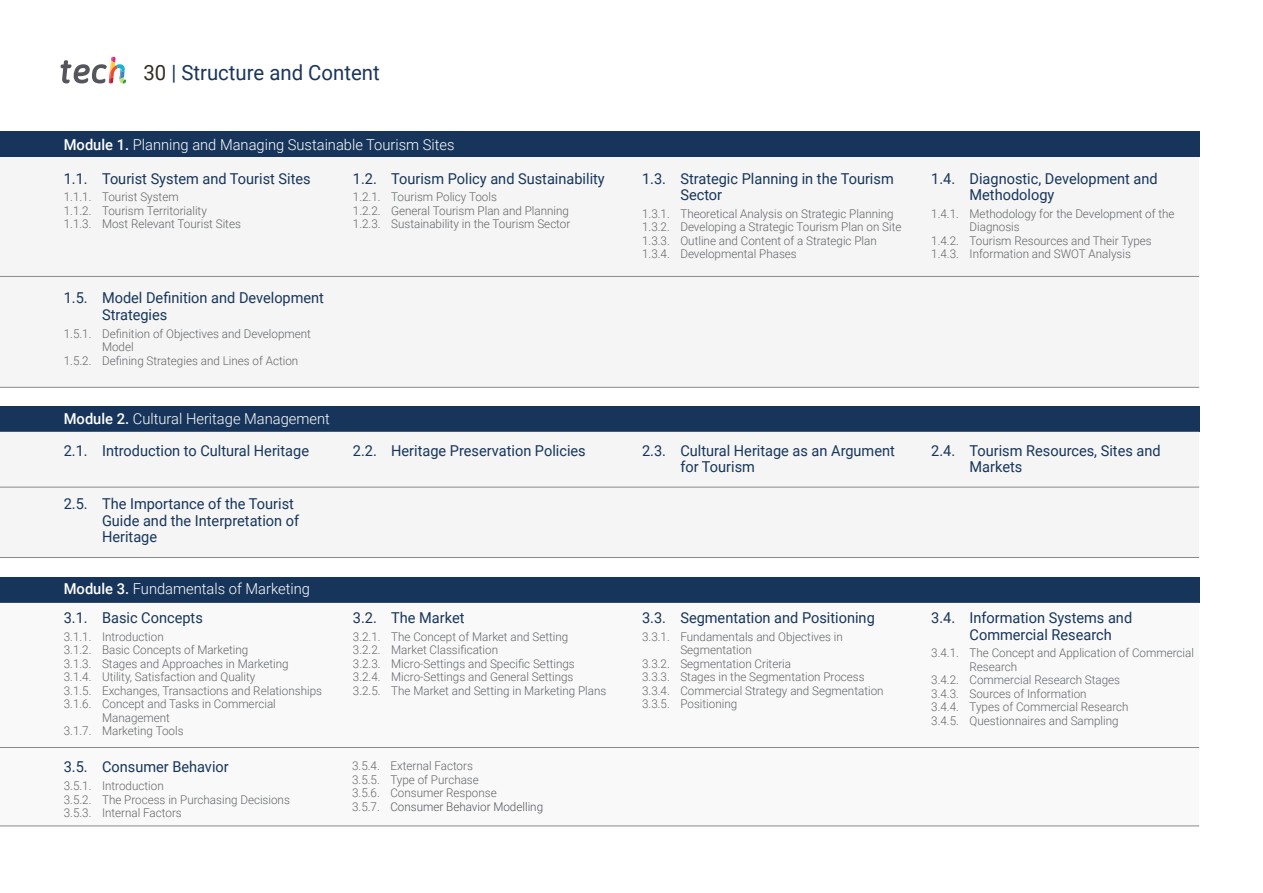
<style>
.page{position:relative;width:1263px;height:893px;background:#fff}
.page>*{position:absolute;margin:0;border:0;box-sizing:border-box;transform-origin:0 0}
.t1{font:21px "Roboto";color:#1a355c}
.t2{font:15px/16.5px "Roboto";color:#17355b}
.t3{font:300 15px/28.7px "Roboto";color:#fff}
.t4{font:300 12px/13.5px "Roboto";color:#61646a}
.s1{color:#312e20}
.s2{font-weight:500}
.s3{font-weight:400;color:#17355b}
.s4{color:#52555b}
</style>
<div class="page">
<div style="left:0;top:406px;width:1199px;height:26px;background:#17355b"></div>
<div style="left:0;top:432px;width:1199px;height:125px;background:#f4f5f4"></div>
<div style="left:0;top:156px;width:1199px;height:231px;background:#f4f5f4"></div>
<div style="left:0;top:131px;width:1199px;height:25px;background:#17355b"></div>
<hr style="left:0;top:387px;width:1199px;height:1px;background:#878a8e">
<div style="left:0;top:577px;width:1199px;height:25px;background:#17355b"></div>
<div style="left:0;top:602px;width:1199px;height:224px;background:#f8f9f8"></div>
<hr style="left:0;top:826px;width:1199px;height:1px;background:#878a8e">
<hr style="left:0;top:276px;width:1199px;height:1px;background:#878a8e">
<hr style="left:0;top:557px;width:1199px;height:1px;background:#878a8e">
<hr style="left:0;top:487px;width:1199px;height:1px;background:#878a8e">
<hr style="left:0;top:747px;width:1199px;height:1px;background:#878a8e">
<svg style="left:61px;top:57px;width:65px;height:27px"></svg>
<h1 class="t1" style="left:144px;top:57px;width:238px"><span class="s1">30</span> | Structure and Content</h1>
<p class="t3" style="left:64px;top:129px;width:392px"><span class="s2">Module 1.</span> Planning and Managing Sustainable Tourism Sites</p>
<p class="t2" style="left:64px;top:169px;width:248px">1.1. Tourist System and Tourist Sites</p>
<p class="t4" style="left:64px;top:190px;width:179px">1.1.1. Tourist System<br>1.1.2. Tourism Territoriality<br>1.1.3. Most Relevant Tourist Sites</p>
<p class="t2" style="left:102px;top:289px;width:223px;text-indent:-38px">1.5. Model Definition and Development<br>Strategies</p>
<p class="t4" style="left:64px;top:326px;width:249px">1.5.1. Definition of Objectives and Development</p>
<p class="t4" style="left:102px;top:340px;width:33px">Model</p>
<p class="t4" style="left:64px;top:353px;width:236px">1.5.2. Defining Strategies and Lines of Action</p>
<p class="t3" style="left:64px;top:403px;width:268px"><span class="s2">Module 2.</span> Cultural Heritage Management</p>
<p class="t2" style="left:353px;top:169px;width:253px">1.2. Tourism Policy and Sustainability</p>
<p class="t4" style="left:353px;top:190px;width:219px">1.2.1. Tourism Policy Tools<br>1.2.2. General Tourism Plan and Planning<br>1.2.3. Sustainability in the Tourism Sector</p>
<p class="t2" style="left:680px;top:169px;width:215px;text-indent:-38px">1.3. Strategic Planning in the Tourism<br>Sector</p>
<p class="t4" style="left:642px;top:206px;width:261px">1.3.1. Theoretical Analysis on Strategic Planning 1.3.2. Developing a Strategic Tourism Plan on Site 1.3.3. Outline and Content of a Strategic Plan 1.3.4. Developmental Phases</p>
<p class="t2" style="left:969px;top:169px;width:190px;text-indent:-38px">1.4. Diagnostic, Development and<br>Methodology</p>
<p class="t4" style="left:931px;top:206px;width:245px">1.4.1. Methodology for the Development of the</p>
<p class="t4" style="left:969px;top:220px;width:52px">Diagnosis</p>
<p class="t4" style="left:931px;top:233px;width:222px">1.4.2. Tourism Resources and Their Types</p>
<p class="t4" style="left:931px;top:247px;width:201px">1.4.3. Information and SWOT Analysis</p>
<p class="t2" style="left:64px;top:441px;width:247px">2.1. Introduction to Cultural Heritage</p>
<p class="t2" style="left:353px;top:441px;width:234px">2.2. Heritage Preservation Policies</p>
<p class="t2" style="left:680px;top:441px;width:216px;text-indent:-38px">2.3. Cultural Heritage as an Argument for Tourism</p>
<p class="t2" style="left:969px;top:441px;width:193px;text-indent:-38px">2.4. Tourism Resources, Sites and<br>Markets</p>
<p class="t2" style="left:102px;top:495px;width:199px;text-indent:-38px">2.5. The Importance of the Tourist<br>Guide and the Interpretation of<br>Heritage</p>
<p class="t3" style="left:64px;top:574px;width:248px"><span class="s2">Module 3.</span> Fundamentals of Marketing<br><span class="s3">3.1. Basic Concepts</span></p>
<p class="t4" style="left:64px;top:629px;width:101px">3.1.1. Introduction</p>
<p class="t4" style="left:64px;top:643px;width:186px">3.1.2. Basic Concepts of Marketing</p>
<p class="t4" style="left:64px;top:656px;width:226px">3.1.3. Stages and Approaches in Marketing</p>
<p class="t4" style="left:64px;top:670px;width:193px">3.1.4. Utility, Satisfaction and Quality</p>
<p class="t4" style="left:64px;top:683px;width:260px">3.1.5. Exchanges, Transactions and Relationships</p>
<p class="t4" style="left:64px;top:697px;width:214px">3.1.6. Concept and Tasks in Commercial</p>
<p class="t4" style="left:102px;top:710px;width:69px">Management</p>
<p class="t4" style="left:64px;top:724px;width:121px">3.1.7. Marketing Tools</p>
<p class="t2" style="left:64px;top:758px;width:166px">3.5. Consumer Behavior</p>
<p class="t4" style="left:64px;top:779px;width:228px">3.5.1. Introduction<br>3.5.2. The Process in Purchasing Decisions<br>3.5.3. Internal Factors</p>
<p class="t2" style="left:353px;top:609px;width:113px">3.2. The Market</p>
<p class="t4" style="left:353px;top:629px;width:255px">3.2.1. The Concept of Market and Setting<br>3.2.2. Market Classification<br>3.2.3. Micro-Settings and Specific Settings<br>3.2.4. Micro-Settings and General Settings<br>3.2.5. The Market and Setting in Marketing Plans</p>
<p class="t4" style="left:352px;top:759px;width:192px">3.5.4. External Factors<br>3.5.5. Type of Purchase<br>3.5.6. Consumer Response<br>3.5.7. <span class="s4">Consumer Behavior Modelling</span></p>
<p class="t2" style="left:642px;top:609px;width:234px">3.3. Segmentation and Positioning</p>
<p class="t4" style="left:642px;top:629px;width:202px">3.3.1. Fundamentals and Objectives in</p>
<p class="t4" style="left:680px;top:643px;width:73px">Segmentation</p>
<p class="t4" style="left:642px;top:656px;width:151px">3.3.2. Segmentation Criteria</p>
<p class="t4" style="left:642px;top:670px;width:224px">3.3.3. Stages in the Segmentation Process</p>
<p class="t4" style="left:642px;top:683px;width:243px">3.3.4. Commercial Strategy and Segmentation</p>
<p class="t4" style="left:642px;top:697px;width:97px">3.3.5. Positioning</p>
<p class="t2" style="left:969px;top:609px;width:164px;text-indent:-38px">3.4. Information Systems and<br>Commercial Research</p>
<p class="t4" style="left:931px;top:646px;width:264px">3.4.1. The Concept and Application of Commercial</p>
<p class="t4" style="left:969px;top:659px;width:49px">Research</p>
<p class="t4" style="left:931px;top:673px;width:190px">3.4.2. Commercial Research Stages</p>
<p class="t4" style="left:931px;top:686px;width:157px">3.4.3. Sources of Information</p>
<p class="t4" style="left:931px;top:700px;width:199px">3.4.4. Types of Commercial Research</p>
<p class="t4" style="left:931px;top:713px;width:189px">3.4.5. Questionnaires and Sampling</p>
</div>
